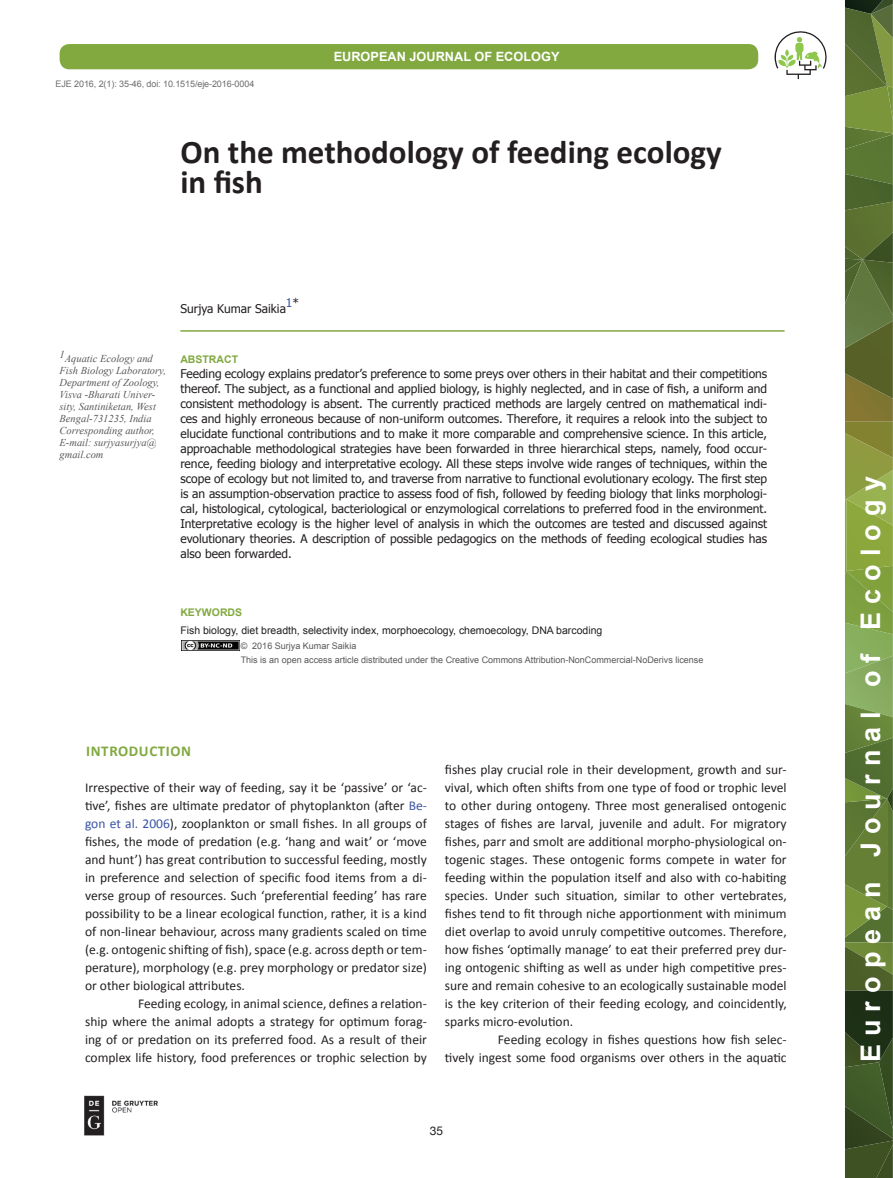
<style>
.page{position:relative;width:893px;height:1178px;background:#fff}
.page>*{position:absolute;margin:0;border:0;box-sizing:border-box;transform-origin:0 0}
.t1{font:700 33px/30.6px "Calibri";color:#231f20}
.t2{font:700 27px "Arial";letter-spacing:.3em;color:#fff}
.t3{font:700 15px "Calibri";letter-spacing:.04em;color:#81a940}
.t4{font:13.5px/18px "Calibri";color:#231f20;text-align:justify}
.t5{font:700 12.75px "Arial";color:#fff}
.t6{font:12px/15px "Tahoma";color:#231f20;text-align:justify}
.t7{font:12px "Helvetica Neue";color:#231f20}
.t8{font:12px "Tahoma";color:#3853a3}
.t9{font:italic 10.5px/12px "Times New Roman";color:#57585a}
.t10{font:10.5px "Arial";color:#231f20}
.t11{font:700 10.5px "Arial";color:#81a940}
.t12{font:9px/13.5px "Arial";color:#57585a}
.t13{font:9px "Arial";letter-spacing:-.01em;color:#6c6d70}
.s1{color:#231f20}
.s2{color:#3853a3}
</style>
<div class="page">
<svg style="left:845px;top:0;width:48px;height:1178px;background:#627936"></svg>
<div style="left:59px;top:43px;width:700px;height:27px;background:#81a940;border-radius:10px"></div>
<div style="left:58px;top:43px;width:702px;height:28px;border:2px solid #fff;border-radius:10px"></div>
<svg style="left:774px;top:31px;width:53px;height:48px"></svg>
<hr style="left:180px;top:330px;width:605px;height:2px;background:#81a940">
<img style="left:84px;top:1095px;width:74px;height:41px">
<img style="left:182px;top:640px;width:57px;height:11px">
<p class="t13" style="left:56px;top:78px;width:200px">EJE 2016, 2(1): 35-46, doi: 10.1515/eje-2016-0004</p>
<p class="t5" style="left:334px;top:48px;width:227px">EUROPEAN JOURNAL OF ECOLOGY</p>
<h1 class="t1" style="left:180px;top:136px;width:543px">On the methodology of feeding ecology in fish</h1>
<p class="t9" style="left:60px;top:352px;width:108px">1Aquatic Ecology and<br>Fish Biology Laboratory,<br>Department of Zoology,<br>Visva -Bharati Univer&shy;sity, Santiniketan, West<br>Bengal-731235, India<br>Corresponding author,<br>E-mail: surjyasurjya@ gmail.com</p>
<p class="t8" style="left:286px;top:295px;width:15px">1<span class="s1">*</span></p>
<p class="t6" style="left:180px;top:301px;width:107px">Surjya Kumar Saikia</p>
<p class="t11" style="left:180px;top:352px;width:59px">ABSTRACT</p>
<p class="t6" style="left:180px;top:365px;width:588px">Feeding ecology explains predator’s preference to some preys over others in their habitat and their competitions thereof. The subject, as a functional and applied biology, is highly neglected, and in case of fish, a uniform and consistent methodology is absent. The currently practiced methods are largely centred on mathematical indi&shy;ces and highly erroneous because of non-uniform outcomes. Therefore, it requires a relook into the subject to elucidate functional contributions and to make it more comparable and comprehensive science. In this article, approachable methodological strategies have been forwarded in three hierarchical steps, namely, food occur&shy;rence, feeding biology and interpretative ecology. All these steps involve wide ranges of techniques, within the scope of ecology but not limited to, and traverse from narrative to functional evolutionary ecology. The first step is an assumption-observation practice to assess food of fish, followed by feeding biology that links morphologi&shy;cal, histological, cytological, bacteriological or enzymological correlations to preferred food in the environment.<br>Interpretative ecology is the higher level of analysis in which the outcomes are tested and discussed against evolutionary theories. A description of possible pedagogics on the methods of feeding ecological studies has also been forwarded.</p>
<p class="t11" style="left:180px;top:605px;width:63px">KEYWORDS</p>
<p class="t12" style="left:241px;top:640px;width:464px">© 2016 Surjya Kumar Saikia<br>This is an open access article distributed under the Creative Commons Attribution-NonCommercial-NoDerivs license</p>
<p class="t10" style="left:180px;top:623px;width:423px">Fish biology, diet breadth, selectivity index, morphoecology, chemoecology, DNA barcoding</p>
<p class="t3" style="left:86px;top:741px;width:106px">INTRODUCTION</p>
<p class="t4" style="left:85px;top:779px;width:343px">Irrespective of their way of feeding, say it be ‘passive’ or ‘ac&shy;tive’, fishes are ultimate predator of phytoplankton (after <span class="s2">Be&shy;gon et al. 2006</span>), zooplankton or small fishes. In all groups of fishes, the mode of predation (e.g. ‘hang and wait’ or ‘move and hunt’) has great contribution to successful feeding, mostly in preference and selection of specific food items from a di&shy;verse group of resources. Such ‘preferential feeding’ has rare possibility to be a linear ecological function, rather, it is a kind of non-linear behaviour, across many gradients scaled on time (e.g. ontogenic shifting of fish), space (e.g. across depth or tem&shy;perature), morphology (e.g. prey morphology or predator size) or other biological attributes.</p>
<p class="t4" style="left:85px;top:995px;width:343px;text-indent:53px">Feeding ecology, in animal science, defines a relation&shy;ship where the animal adopts a strategy for optimum forag&shy;ing of or predation on its preferred food. As a result of their complex life history, food preferences or trophic selection by</p>
<p class="t4" style="left:445px;top:761px;width:343px">fishes play crucial role in their development, growth and sur&shy;vival, which often shifts from one type of food or trophic level to other during ontogeny. Three most generalised ontogenic stages of fishes are larval, juvenile and adult. For migratory fishes, parr and smolt are additional morpho-physiological on&shy;togenic stages. These ontogenic forms compete in water for feeding within the population itself and also with co-habiting species. Under such situation, similar to other vertebrates, fishes tend to fit through niche apportionment with minimum diet overlap to avoid unruly competitive outcomes. Therefore, how fishes ‘optimally manage’ to eat their preferred prey dur&shy;ing ontogenic shifting as well as under high competitive pres&shy;sure and remain cohesive to an ecologically sustainable model is the key criterion of their feeding ecology, and coincidently, sparks micro-evolution.</p>
<p class="t4" style="left:445px;top:1030px;width:343px;text-align:right">Feeding ecology in fishes questions how fish selec-<br>tively ingest some food organisms over others in the aquatic</p>
<p class="t7" style="left:430px;top:1122px;width:15px">35</p>
<h2 class="t2" style="left:853px;top:1062px;width:587px;rotate:-90deg">European Journal of Ecology</h2>
</div>
